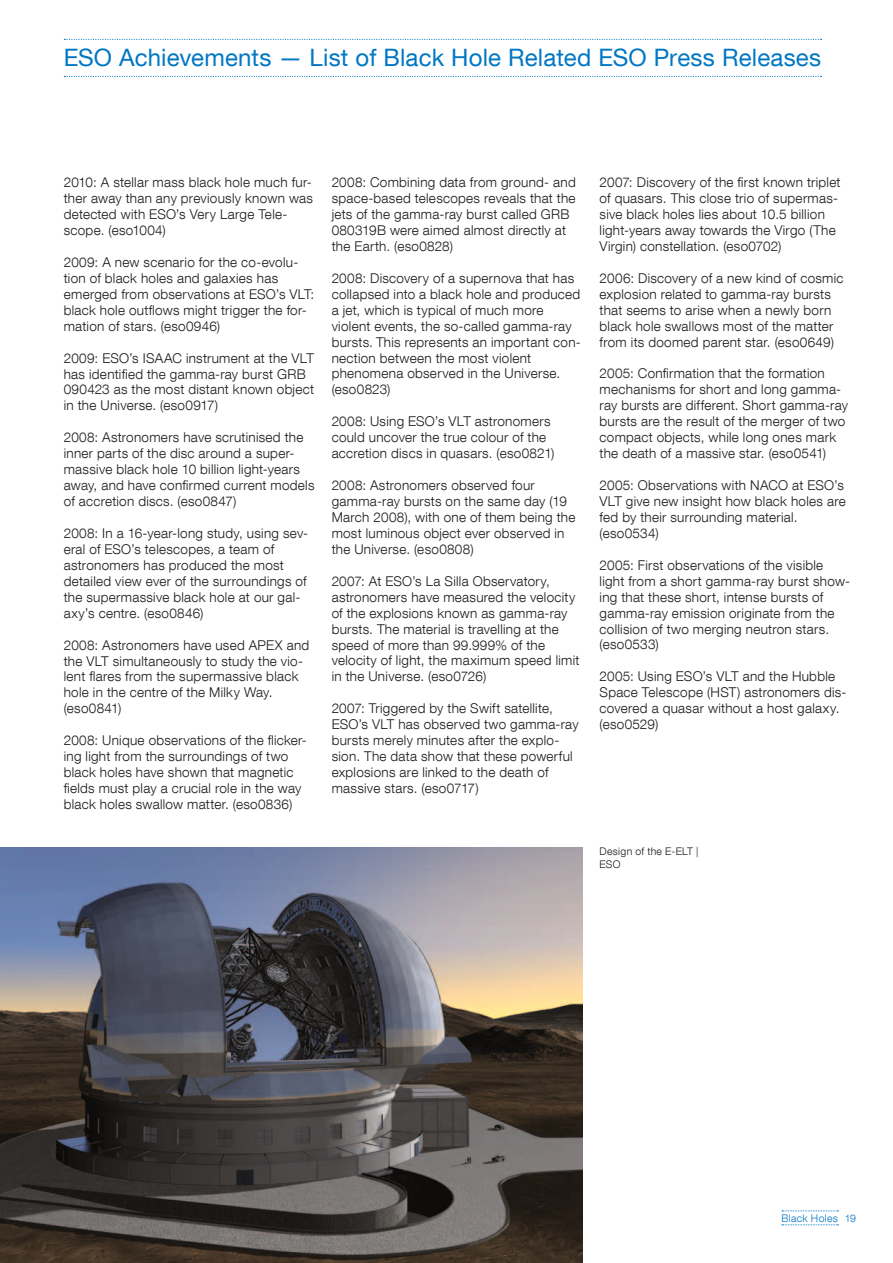
<style>
.page{position:relative;width:893px;height:1263px;background:#fff}
.page>*{position:absolute;margin:0;border:0;box-sizing:border-box;transform-origin:0 0}
.t1{font:24px "Helvetica Neue LT Com";letter-spacing:.005em;color:#0077c4}
.t2{font:300 13.5px/15.9px "Helvetica Neue LT Com";letter-spacing:.02em;color:#191918}
.t3{font:300 10.5px/12.8px "Helvetica Neue LT Com";letter-spacing:.025em;color:#191918}
.t4{font:300 10.5px "Helvetica Neue LT Com";letter-spacing:.03em;color:#0077c4}
</style>
<div class="page">
<svg style="left:782px;top:1210px;width:57px;height:1px"></svg>
<svg style="left:782px;top:1224px;width:57px;height:1px"></svg>
<svg style="left:64px;top:39px;width:758px;height:1px"></svg>
<svg style="left:64px;top:76px;width:758px;height:1px"></svg>
<img style="left:0;top:847px;width:583px;height:416px">
<h1 class="t1" style="left:64px;top:42px;width:759px">ESO Achievements — List of Black Hole Related ESO Press Releases</h1>
<p class="t2" style="left:64px;top:174px;width:251px">2010: A stellar mass black hole much fur&shy;ther away than any previously known was detected with ESO’s Very Large Tele&shy;scope. (eso1004)</p>
<p class="t2" style="left:64px;top:254px;width:252px">2009: A new scenario for the co-evolu&shy;tion of black holes and galaxies has emerged from observations at ESO’s VLT: black hole outflows might trigger the for&shy;mation of stars. (eso0946)</p>
<p class="t2" style="left:64px;top:350px;width:252px">2009: ESO’s ISAAC instrument at the VLT has identified the gamma-ray burst GRB 090423 as the most distant known object in the Universe. (eso0917)</p>
<p class="t2" style="left:64px;top:429px;width:252px">2008: Astronomers have scrutinised the inner parts of the disc around a super&shy;massive black hole 10 billion light-years away, and have confirmed current models of accretion discs. (eso0847)</p>
<p class="t2" style="left:64px;top:525px;width:246px">2008: In a 16-year-long study, using sev&shy;eral of ESO’s telescopes, a team of astronomers has produced the most detailed view ever of the surroundings of the supermassive black hole at our gal&shy;axy’s centre. (eso0846)</p>
<p class="t2" style="left:64px;top:636px;width:247px">2008: Astronomers have used APEX and the VLT simultaneously to study the vio&shy;lent flares from the supermassive black hole in the centre of the Milky Way. (eso0841)</p>
<p class="t2" style="left:64px;top:732px;width:245px">2008: Unique observations of the flicker&shy;ing light from the surroundings of two black holes have shown that magnetic fields must play a crucial role in the way black holes swallow matter. (eso0836)</p>
<p class="t2" style="left:332px;top:174px;width:246px">2008: Combining data from ground- and space-based telescopes reveals that the jets of the gamma-ray burst called GRB 080319B were aimed almost directly at the Earth. (eso0828)</p>
<p class="t2" style="left:332px;top:270px;width:251px">2008: Discovery of a supernova that has collapsed into a black hole and produced a jet, which is typical of much more violent events, the so-called gamma-ray bursts. This represents an important con&shy;nection between the most violent phenomena observed in the Universe. (eso0823)</p>
<p class="t2" style="left:332px;top:413px;width:224px">2008: Using ESO’s VLT astronomers could uncover the true colour of the accretion discs in quasars. (eso0821)</p>
<p class="t2" style="left:332px;top:477px;width:245px">2008: Astronomers observed four gamma-ray bursts on the same day (19<br>March 2008), with one of them being the most luminous object ever observed in the Universe. (eso0808)</p>
<p class="t2" style="left:332px;top:573px;width:249px">2007: At ESO’s La Silla Observatory, astronomers have measured the velocity of the explosions known as gamma-ray bursts. The material is travelling at the speed of more than 99.999% of the velocity of light, the maximum speed limit in the Universe. (eso0726)</p>
<p class="t2" style="left:332px;top:700px;width:248px">2007: Triggered by the Swift satellite, ESO’s VLT has observed two gamma-ray bursts merely minutes after the explo&shy;sion. The data show that these powerful explosions are linked to the death of massive stars. (eso0717)</p>
<p class="t2" style="left:600px;top:174px;width:242px">2007: Discovery of the first known triplet of quasars. This close trio of supermas&shy;sive black holes lies about 10.5 billion light-years away towards the Virgo (The Virgin) constellation. (eso0702)</p>
<p class="t2" style="left:600px;top:270px;width:245px">2006: Discovery of a new kind of cosmic explosion related to gamma-ray bursts that seems to arise when a newly born black hole swallows most of the matter from its doomed parent star. (eso0649)</p>
<p class="t2" style="left:600px;top:365px;width:250px">2005: Confirmation that the formation mechanisms for short and long gamma&shy;ray bursts are different. Short gamma-ray bursts are the result of the merger of two compact objects, while long ones mark the death of a massive star. (eso0541)</p>
<p class="t2" style="left:600px;top:477px;width:248px">2005: Observations with NACO at ESO’s<br>VLT give new insight how black holes are fed by their surrounding material. (eso0534)</p>
<p class="t2" style="left:600px;top:557px;width:252px">2005: First observations of the visible light from a short gamma-ray burst show&shy;ing that these short, intense bursts of gamma-ray emission originate from the collision of two merging neutron stars. (eso0533)</p>
<p class="t2" style="left:600px;top:668px;width:249px">2005: Using ESO’s VLT and the Hubble<br>Space Telescope (HST) astronomers dis&shy;covered a quasar without a host galaxy. (eso0529)</p>
<p class="t3" style="left:600px;top:844px;width:100px">Design of the E-ELT |<br>ESO</p>
<p class="t4" style="left:781px;top:1211px;width:76px">Black Holes 19</p>
</div>
